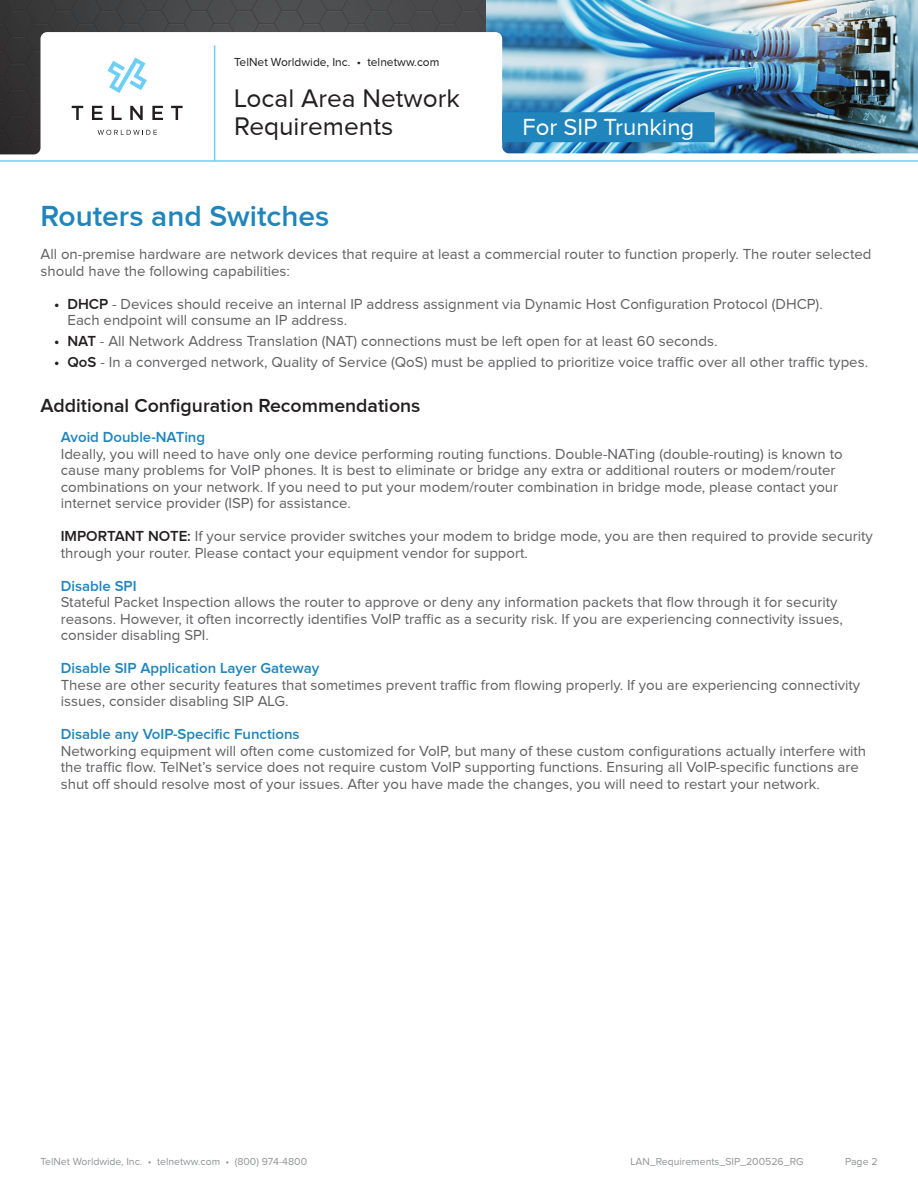
<style>
.page{position:relative;width:918px;height:1188px;background:#fff}
.page>*{position:absolute;margin:0;border:0;box-sizing:border-box;transform-origin:0 0}
.t1{font:600 30px "Proxima Nova";color:#1f85bc}
.t2{font:26.25px/27.8px "Proxima Nova";color:#231f20}
.t3{font:24px "Proxima Nova";color:#fff}
.t4{font:600 19.5px "Proxima Nova";color:#231f20}
.t5{font:15px/16.5px "Proxima Nova";color:#616164}
.H3_-_Basic_Blue_Med{font:600 15px "Proxima Nova";color:#1f85bc}
.t6{font:12px "Proxima Nova";color:#231f20}
.t7{font:10.5px "Proxima Nova";color:#939598}
.s1{font-weight:600;color:#231f20}
</style>
<div class="page">
<img style="left:0;top:0;width:486px;height:32px">
<img style="left:486px;top:0;width:432px;height:32px">
<img style="left:0;top:32px;width:918px;height:128px">
<hr style="left:0;top:160px;width:918px;height:2px;background:#6bcff6">
<hr style="left:214px;top:45px;width:1px;height:116px;background:#6bcff6">
<div style="left:502px;top:112px;width:213px;height:30px;background:#1f85bc"></div>
<svg style="left:72px;top:106px;width:11px;height:14px"></svg>
<svg style="left:92px;top:106px;width:11px;height:14px"></svg>
<svg style="left:112px;top:106px;width:10px;height:14px"></svg>
<svg style="left:130px;top:106px;width:13px;height:14px"></svg>
<svg style="left:152px;top:106px;width:11px;height:14px"></svg>
<svg style="left:171px;top:106px;width:12px;height:14px"></svg>
<svg style="left:107px;top:58px;width:40px;height:35px"></svg>
<svg style="left:98px;top:130px;width:59px;height:5px"></svg>
<p class="t6" style="left:234px;top:55px;width:207px">TelNet Worldwide, Inc. • telnetww.com</p>
<h2 class="t2" style="left:234px;top:84px;width:227px">Local Area Network<br>Requirements</h2>
<h3 class="t3" style="left:522px;top:114px;width:173px">For SIP Trunking</h3>
<h1 class="t1" style="left:40px;top:199px;width:290px">Routers and Switches</h1>
<p class="t5" style="left:40px;top:246px;width:832px">All on-premise hardware are network devices that require at least a commercial router to function properly. The router selected should have the following capabilities:</p>
<p class="t5" style="left:68px;top:295px;width:757px;text-indent:-14px"><span class="s1">• DHCP</span> - Devices should receive an internal IP address assignment via Dynamic Host Configuration Protocol (DHCP).<br>Each endpoint will consume an IP address.</p>
<p class="t5" style="left:54px;top:333px;width:665px"><span class="s1">• NAT</span> - All Network Address Translation (NAT) connections must be left open for at least 60 seconds.</p>
<p class="t5" style="left:54px;top:353px;width:816px"><span class="s1">• QoS</span> - In a converged network, Quality of Service (QoS) must be applied to prioritize voice traffic over all other traffic types.</p>
<h2 class="t4" style="left:40px;top:395px;width:381px">Additional Configuration Recommendations</h2>
<p class="H3_-_Basic_Blue_Med" style="left:61px;top:429px;width:146px">Avoid Double-NATing</p>
<p class="t5" style="left:61px;top:445px;width:783px">Ideally, you will need to have only one device performing routing functions. Double-NATing (double-routing) is known to cause many problems for VoIP phones. It is best to eliminate or bridge any extra or additional routers or modem/router combinations on your network. If you need to put your modem/router combination in bridge mode, please contact your internet service provider (ISP) for assistance.</p>
<p class="t5" style="left:61px;top:528px;width:814px"><span class="s1">IMPORTANT NOTE:</span> If your service provider switches your modem to bridge mode, you are then required to provide security through your router. Please contact your equipment vendor for support.</p>
<p class="H3_-_Basic_Blue_Med" style="left:61px;top:577px;width:77px">Disable SPI</p>
<p class="t5" style="left:61px;top:594px;width:784px">Stateful Packet Inspection allows the router to approve or deny any information packets that flow through it for security reasons. However, it often incorrectly identifies VoIP traffic as a security risk. If you are experiencing connectivity issues, consider disabling SPI.</p>
<p class="H3_-_Basic_Blue_Med" style="left:61px;top:660px;width:260px">Disable SIP Application Layer Gateway</p>
<p class="t5" style="left:61px;top:676px;width:801px">These are other security features that sometimes prevent traffic from flowing properly. If you are experiencing connectivity issues, consider disabling SIP ALG.</p>
<p class="H3_-_Basic_Blue_Med" style="left:61px;top:726px;width:240px">Disable any VoIP-Specific Functions</p>
<p class="t5" style="left:61px;top:742px;width:807px">Networking equipment will often come customized for VoIP, but many of these custom configurations actually interfere with the traffic flow. TelNet’s service does not require custom VoIP supporting functions. Ensuring all VoIP-specific functions are shut off should resolve most of your issues. After you have made the changes, you will need to restart your network.</p>
<p class="t7" style="left:40px;top:1155px;width:268px">TelNet Worldwide, Inc. • telnetww.com • (800) 974-4800</p>
<p class="t7" style="left:630px;top:1155px;width:175px">LAN_Requirements_SIP_200526_RG</p>
<p class="t7" style="left:845px;top:1155px;width:34px">Page 2</p>
</div>
